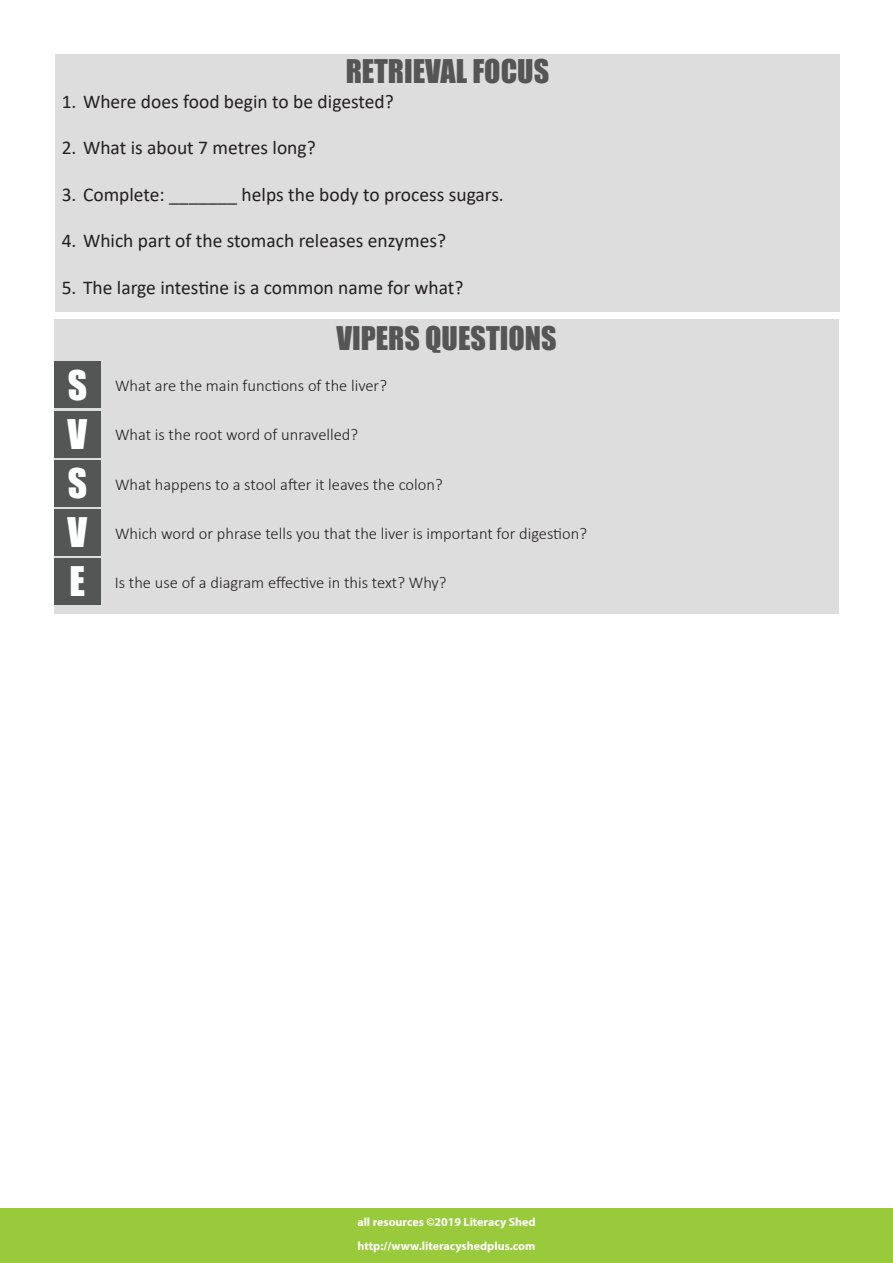
<style>
.page{position:relative;width:893px;height:1263px;background:#fff}
.page>*{position:absolute;margin:0;border:0;box-sizing:border-box;transform-origin:0 0}
.t1{font:37.5px "Impact";color:#fff}
.t2{font:30px "Impact";color:#545554}
.t3{font:19.5px "Calibri";color:#231f20}
.t4{font:300 16.5px "Calibri";color:#231f20}
.t5{font:700 12px/24px "Myriad Pro";color:#fff}
</style>
<div class="page">
<div style="left:0;top:1209px;width:893px;height:54px;background:#99ca3b"></div>
<div style="left:55px;top:54px;width:785px;height:257px;background:#ddddde"></div>
<div style="left:54px;top:319px;width:785px;height:295px;background:#ddddde"></div>
<div style="left:54px;top:361px;width:47px;height:47px;background:#545555"></div>
<div style="left:54px;top:411px;width:47px;height:46px;background:#545555"></div>
<div style="left:54px;top:460px;width:47px;height:46px;background:#545555"></div>
<div style="left:54px;top:509px;width:47px;height:47px;background:#545555"></div>
<div style="left:54px;top:558px;width:47px;height:47px;background:#545555"></div>
<h2 class="t2" style="left:346px;top:48px;width:205px">RETRIEVAL FOCUS</h2>
<p class="t3" style="left:62px;top:88px;width:334px">1. Where does food begin to be digested?</p>
<p class="t3" style="left:62px;top:134px;width:255px">2. What is about 7 metres long?</p>
<p class="t3" style="left:62px;top:181px;width:444px">3. Complete: _______ helps the body to process sugars.</p>
<p class="t3" style="left:62px;top:227px;width:386px">4. Which part of the stomach releases enzymes?</p>
<p class="t3" style="left:62px;top:274px;width:403px">5. The large intestine is a common name for what?</p>
<h2 class="t2" style="left:336px;top:314px;width:222px">VIPERS QUESTIONS</h2>
<h1 class="t1" style="left:68px;top:356px;width:21px">S</h1>
<p class="t4" style="left:115px;top:376px;width:273px">What are the main functions of the liver?</p>
<h1 class="t1" style="left:68px;top:405px;width:21px">V</h1>
<p class="t4" style="left:115px;top:425px;width:245px">What is the root word of unravelled?</p>
<h1 class="t1" style="left:68px;top:454px;width:21px">S</h1>
<p class="t4" style="left:115px;top:474px;width:329px">What happens to a stool after it leaves the colon?</p>
<h1 class="t1" style="left:68px;top:504px;width:21px">V</h1>
<p class="t4" style="left:115px;top:523px;width:474px">Which word or phrase tells you that the liver is important for digestion?</p>
<h1 class="t1" style="left:69px;top:553px;width:17px">E</h1>
<p class="t4" style="left:115px;top:572px;width:333px">Is the use of a diagram effective in this text? Why?</p>
<p class="t5" style="left:357px;top:1209px;width:180px">all resources ©2019 Literacy Shed http://www.literacyshedplus.com</p>
</div>
